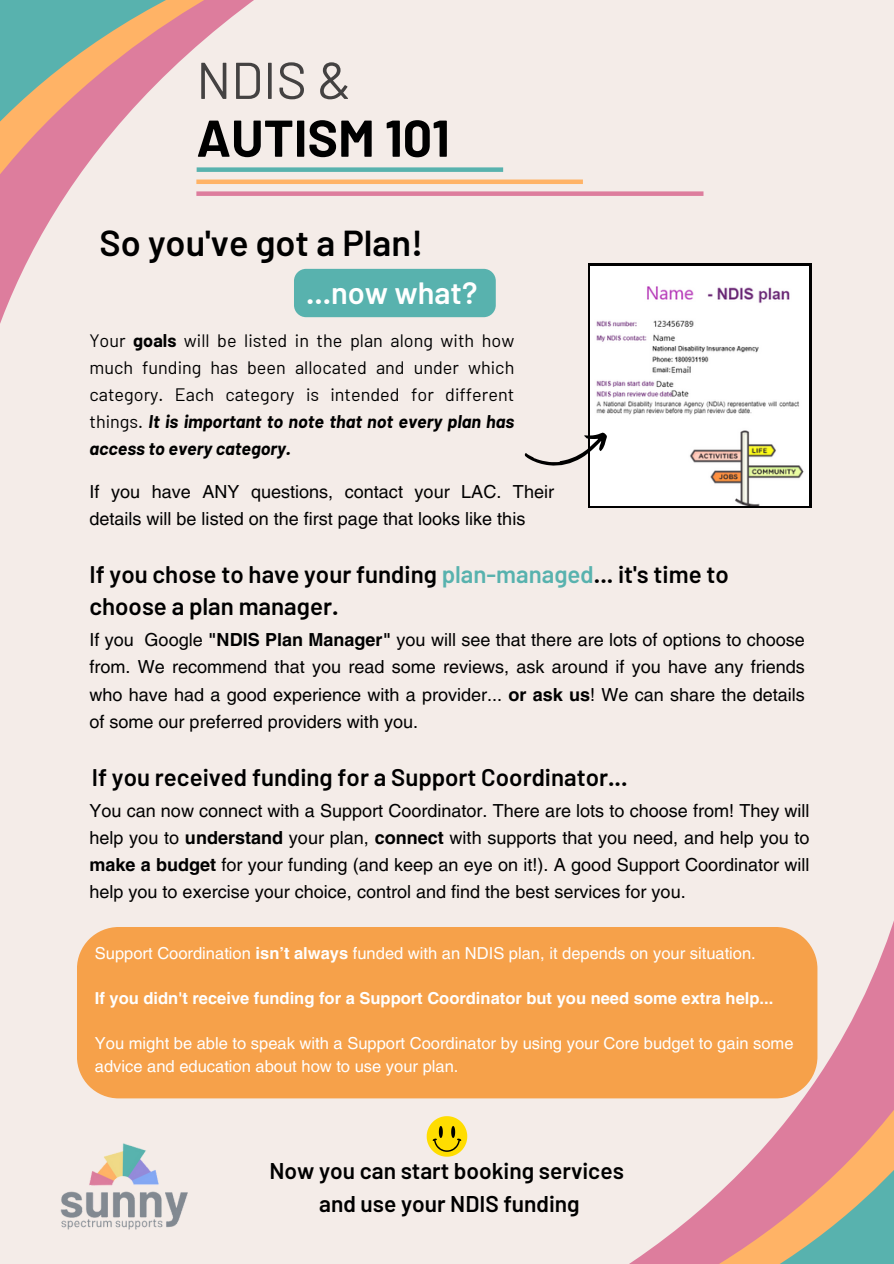
<style>
.page{position:relative;width:894px;height:1264px;background:#fff}
.page>*{position:absolute;margin:0;border:0;box-sizing:border-box;transform-origin:0 0}
.t1{font:700 51.6px "Barlow";color:#000}
.t2{font:51.6px "Barlow";color:#444242}
.t3{font:600 36px "Barlow";color:#000}
.t4{font:600 30.75px "Barlow";color:#fff}
.t5{font:600 24px/32.7px "Barlow";color:#000}
.t6{font:600 22.8px "Barlow";color:#000}
.t7{font:18px/27px "Helvetica LT Pro";color:#000;text-align:justify}
.t8{font:18px/27px "Barlow";color:#000;text-align:justify}
.t9{font:16.5px/22.5px "Helvetica LT Pro";color:#fff}
.t10{font:700 16.5px "Helvetica LT Pro";color:#fff}
.s1{font-weight:700}
.s2{font-weight:700;font-style:italic}
.s3{color:#58b2ae}
</style>
<div class="page">
<div style="left:0;top:0;width:893px;height:1263px;background:#f4ece8"></div>
<svg style="left:588px;top:263px;width:223px;height:245px;fill:#000"></svg>
<img style="left:590px;top:266px;width:218px;height:151px">
<img style="left:590px;top:417px;width:218px;height:88px">
<svg style="left:524px;top:427px;width:88px;height:50px"></svg>
<svg style="left:0;top:0;width:496px;height:324px"></svg>
<svg style="left:386px;top:924px;width:507px;height:339px"></svg>
<svg style="left:426px;top:1116px;width:41px;height:40px"></svg>
<img style="left:60px;top:1143px;width:128px;height:87px">
<div style="left:196px;top:167px;width:307px;height:5px;background:#58b2ae"></div>
<div style="left:196px;top:179px;width:386px;height:5px;background:#ffb366"></div>
<div style="left:196px;top:191px;width:507px;height:5px;background:#dd7d9d"></div>
<div style="left:294px;top:269px;width:201px;height:48px;background:#58b2ae;border-radius:12px"></div>
<div style="left:77px;top:927px;width:740px;height:171px;background:#f6a14a"></div>
<p class="t2" style="left:196px;top:47px;width:156px">NDIS &amp;</p>
<p class="t1" style="left:196px;top:105px;width:255px">AUTISM 101</p>
<p class="t3" style="left:99px;top:220px;width:325px">So you've got a Plan!</p>
<p class="t4" style="left:306px;top:273px;width:173px">...now what?</p>
<p class="t8" style="left:89px;top:326px;width:426px">Your <span class="s1">goals</span> will be listed in the plan along with how much funding has been allocated and under which category. Each category is intended for different things. <span class="s2">It is important to note that not every plan has access to every category.</span></p>
<p class="t7" style="left:89px;top:480px;width:466px">If you have ANY questions, contact your LAC. Their details will be listed on the first page that looks like this</p>
<p class="t5" style="left:89px;top:556px;width:640px">If you chose to have your funding <span class="s3">plan-managed</span>... it's time to choose a plan manager.</p>
<p class="t7" style="left:89px;top:628px;width:716px">If you Google <span class="s1">"NDIS Plan Manager"</span> you will see that there are lots of options to choose from. We recommend that you read some reviews, ask around if you have any friends who have had a good experience with a provider... <span class="s1">or ask us</span>! We can share the details of some our preferred providers with you.</p>
<p class="t5" style="left:92px;top:760px;width:537px">If you received funding for a Support Coordinator...</p>
<p class="t7" style="left:89px;top:798px;width:721px">You can now connect with a Support Coordinator. There are lots to choose from! They will help you to <span class="s1">understand</span> your plan, <span class="s1">connect</span> with supports that you need, and help you to <span class="s1">make a budget</span> for your funding (and keep an eye on it!). A good Support Coordinator will help you to exercise your choice, control and find the best services for you.</p>
<p class="t9" style="left:95px;top:943px;width:662px">Support Coordination <span class="s1">isn’t always</span> funded with an NDIS plan, it depends on your situation.</p>
<p class="t10" style="left:95px;top:992px;width:679px">If you didn't receive funding for a Support Coordinator but you need some extra help...</p>
<p class="t9" style="left:95px;top:1033px;width:700px">You might be able to speak with a Support Coordinator by using your Core budget to gain some advice and education about how to use your plan.</p>
<p class="t6" style="left:269px;top:1155px;width:356px">Now you can start booking services</p>
<p class="t6" style="left:319px;top:1189px;width:262px">and use your NDIS funding</p>
</div>
